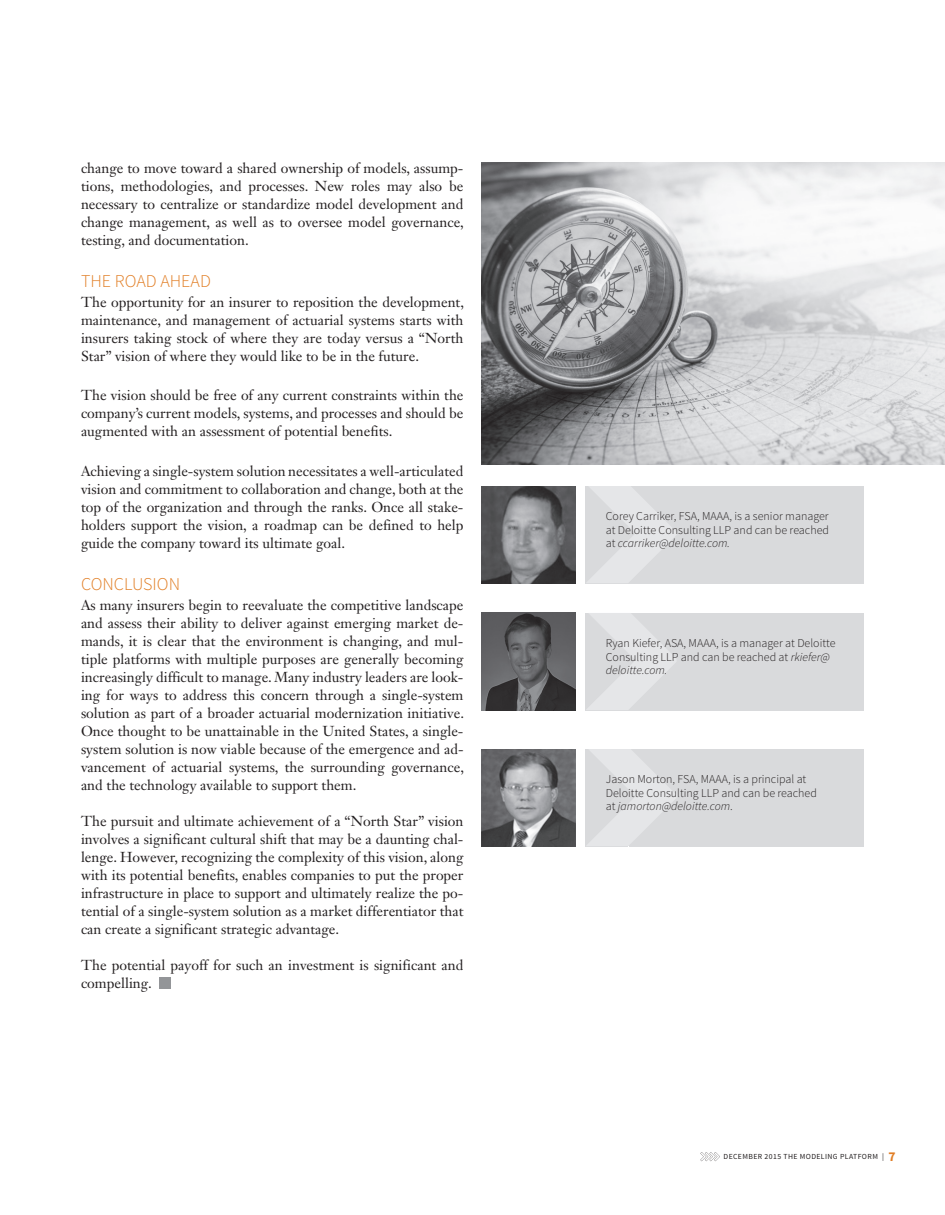
<style>
.page{position:relative;width:945px;height:1215px;background:#fff}
.page>*{position:absolute;margin:0;border:0;box-sizing:border-box;transform-origin:0 0}
.t1{font:300 18px "Source Sans Pro";color:#e17e25}
.t2{font:14.25px/18px "Janson Text LT Std";color:#231f20;text-align:justify}
.t3{font:300 12px/13.5px "Source Sans Pro";color:#231f20}
.t4{font:7.8px "Source Sans Pro";letter-spacing:.05em;color:#231f20}
.s1{font-style:italic}
.s2{font-weight:700;font-size:13.5px;color:#e17e25}
</style>
<div class="page">
<svg style="left:700px;top:1152px;width:20px;height:9px"></svg>
<div style="left:159px;top:977px;width:12px;height:12px;background:#939598"></div>
<div style="left:586px;top:486px;width:278px;height:97px;background:#d9dadc"></div>
<img style="left:482px;top:486px;width:94px;height:97px">
<svg style="left:587px;top:486px;width:89px;height:97px"></svg>
<div style="left:586px;top:613px;width:278px;height:97px;background:#d9dadc"></div>
<img style="left:482px;top:613px;width:94px;height:97px">
<svg style="left:587px;top:613px;width:89px;height:97px"></svg>
<div style="left:586px;top:749px;width:278px;height:97px;background:#d9dadc"></div>
<img style="left:482px;top:749px;width:94px;height:97px">
<svg style="left:587px;top:749px;width:89px;height:97px"></svg>
<img style="left:482px;top:162px;width:463px;height:302px">
<p class="t2" style="left:81px;top:159px;width:385px">change to move toward a shared ownership of models, assump&shy;tions, methodologies, and processes. New roles may also be necessary to centralize or standardize model development and change management, as well as to oversee model governance, testing, and documentation.</p>
<p class="t1" style="left:81px;top:270px;width:131px">THE ROAD AHEAD</p>
<p class="t2" style="left:81px;top:293px;width:385px">The opportunity for an insurer to reposition the development, maintenance, and management of actuarial systems starts with insurers taking stock of where they are today versus a “North Star” vision of where they would like to be in the future.</p>
<p class="t2" style="left:81px;top:386px;width:384px">The vision should be free of any current constraints within the company’s current models, systems, and processes and should be augmented with an assessment of potential benefits.</p>
<p class="t2" style="left:81px;top:462px;width:384px">Achieving a single-system solution necessitates a well-articulated vision and commitment to collaboration and change, both at the top of the organization and through the ranks. Once all stake&shy;holders support the vision, a roadmap can be defined to help guide the company toward its ultimate goal.</p>
<p class="t1" style="left:81px;top:573px;width:101px">CONCLUSION</p>
<p class="t2" style="left:81px;top:596px;width:385px">As many insurers begin to reevaluate the competitive landscape and assess their ability to deliver against emerging market de&shy;mands, it is clear that the environment is changing, and mul&shy;tiple platforms with multiple purposes are generally becoming increasingly difficult to manage. Many industry leaders are look&shy;ing for ways to address this concern through a single-system solution as part of a broader actuarial modernization initiative.<br>Once thought to be unattainable in the United States, a single&shy;system solution is now viable because of the emergence and ad&shy;vancement of actuarial systems, the surrounding governance, and the technology available to support them.</p>
<p class="t2" style="left:81px;top:812px;width:384px">The pursuit and ultima te achievement of a “North Star” vision involves a significant cultural shift that may be a daunting chal&shy;lenge. However, recognizing the complexity of this vision, along with its potential benefits, enables companies to put the proper infrastructure in place to support and ultimately realize the po&shy;tential of a single-system solution as a market differentiator that can create a significant strategic advantage.</p>
<p class="t2" style="left:81px;top:956px;width:384px">The potential payoff for such an investment is significant and compelling.</p>
<p class="t3" style="left:606px;top:510px;width:225px;text-align:justify">Corey Carriker, FSA, MAAA, is a senior manager at Deloitte Consulting LLP and can be reached at <span class="s1">ccarriker@deloitte.com.</span></p>
<p class="t3" style="left:606px;top:637px;width:231px">Ryan Kiefer, ASA, MAAA, is a manager at Deloitte<br>Consulting LLP and can be reached at <span class="s1">rkiefer@ deloitte.com.</span></p>
<p class="t3" style="left:606px;top:773px;width:213px">Jason Morton, FSA, MAAA, is a principal at<br>Deloitte Consulting LLP and can be reached at <span class="s1">jamorton@deloitte.com</span>.</p>
<p class="t4" style="left:724px;top:1152px;width:173px">DECEMBER 2015 THE MODELING PLATFORM | <span class="s2">7</span></p>
</div>
